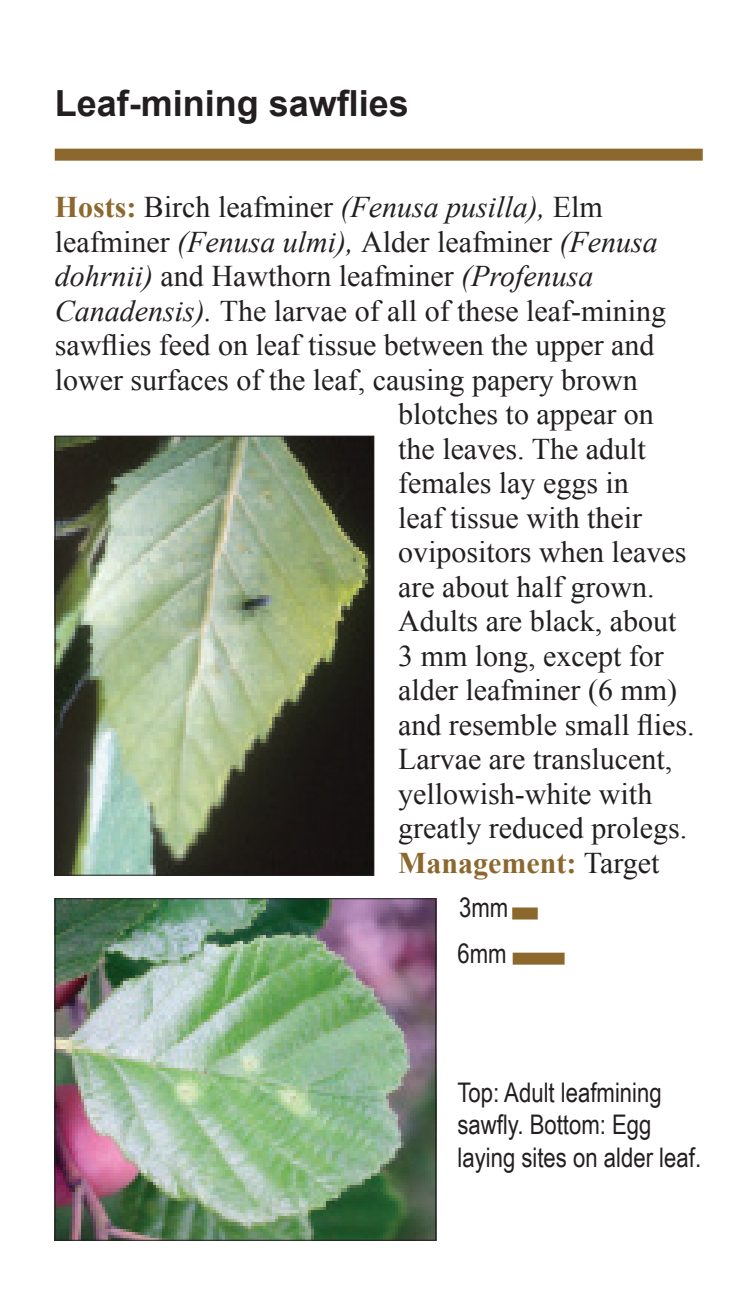
<style>
.page{position:relative;width:756px;height:1296px;background:#fff}
.page>*{position:absolute;margin:0;border:0;box-sizing:border-box;transform-origin:0 0}
.GuideHeader{font:700 36px "Arial";color:#231f20}
.Guide_text{font:30px "Times New Roman";color:#231f20}
.Guide_text-2{font:700 30px "Times New Roman";color:#8c682e}
.t1{font:27px/32.4px "Arial Narrow";color:#231f20}
.s1{font-weight:700;color:#8c682e}
.s2{font-style:italic}
.s3{font-weight:400;color:#231f20}
</style>
<div class="page">
<div style="left:55px;top:149px;width:648px;height:12px;background:#8c682e"></div>
<div style="left:512px;top:908px;width:26px;height:12px;background:#8c682e"></div>
<div style="left:513px;top:953px;width:52px;height:12px;background:#8c682e"></div>
<img style="left:54px;top:899px;width:380px;height:341px">
<div style="left:55px;top:898px;width:381px;height:343px;border:1px solid #231f20"></div>
<img style="left:57px;top:438px;width:315px;height:436px">
<div style="left:55px;top:436px;width:319px;height:440px;border:1px solid #231f20"></div>
<p class="GuideHeader" style="left:55px;top:80px;width:356px">Leaf-mining sawflies</p>
<p class="Guide_text" style="left:55px;top:187px;width:550px"><span class="s1">Hosts:</span> Birch leafminer <span class="s2">(Fenusa pusilla),</span> Elm</p>
<p class="Guide_text" style="left:55px;top:222px;width:605px">leafminer <span class="s2">(Fenusa ulmi),</span> Alder leafminer <span class="s2">(Fenusa</span></p>
<p class="Guide_text" style="left:55px;top:256px;width:540px"><span class="s2">dohrnii)</span> and Hawthorn leafminer <span class="s2">(Profenusa</span></p>
<p class="Guide_text" style="left:55px;top:291px;width:613px"><span class="s2">Canadensis).</span> The larvae of all of these leaf-mining</p>
<p class="Guide_text" style="left:55px;top:325px;width:601px">sawflies feed on leaf tissue between the upper and</p>
<p class="Guide_text" style="left:55px;top:360px;width:585px">lower surfaces of the leaf, causing papery brown</p>
<p class="Guide_text" style="left:398px;top:394px;width:257px">blotches to appear on</p>
<p class="Guide_text" style="left:398px;top:429px;width:249px">the leaves. The adult</p>
<p class="Guide_text" style="left:398px;top:463px;width:232px">females lay eggs in</p>
<p class="Guide_text" style="left:398px;top:498px;width:246px">leaf tissue with their</p>
<p class="Guide_text" style="left:398px;top:532px;width:290px">ovipositors when leaves</p>
<p class="Guide_text" style="left:398px;top:567px;width:258px">are about half grown.</p>
<p class="Guide_text" style="left:398px;top:601px;width:280px">Adults are black, about</p>
<p class="Guide_text" style="left:398px;top:636px;width:267px">3 mm long, except for</p>
<p class="Guide_text" style="left:398px;top:670px;width:281px">alder leafminer (6 mm)</p>
<p class="Guide_text" style="left:398px;top:705px;width:298px">and resemble small flies.</p>
<p class="Guide_text" style="left:398px;top:739px;width:276px">Larvae are translucent,</p>
<p class="Guide_text" style="left:398px;top:774px;width:256px">yellowish-white with</p>
<p class="Guide_text" style="left:398px;top:808px;width:291px">greatly reduced prolegs.</p>
<p class="Guide_text-2" style="left:398px;top:842px;width:263px">Management: <span class="s3">Target</span></p>
<p class="t1" style="left:459px;top:890px;width:51px">3mm</p>
<p class="t1" style="left:458px;top:936px;width:51px">6mm</p>
<p class="t1" style="left:458px;top:1075px;width:245px">Top: Adult leafmining sawfly. Bottom: Egg laying sites on alder leaf.</p>
</div>
